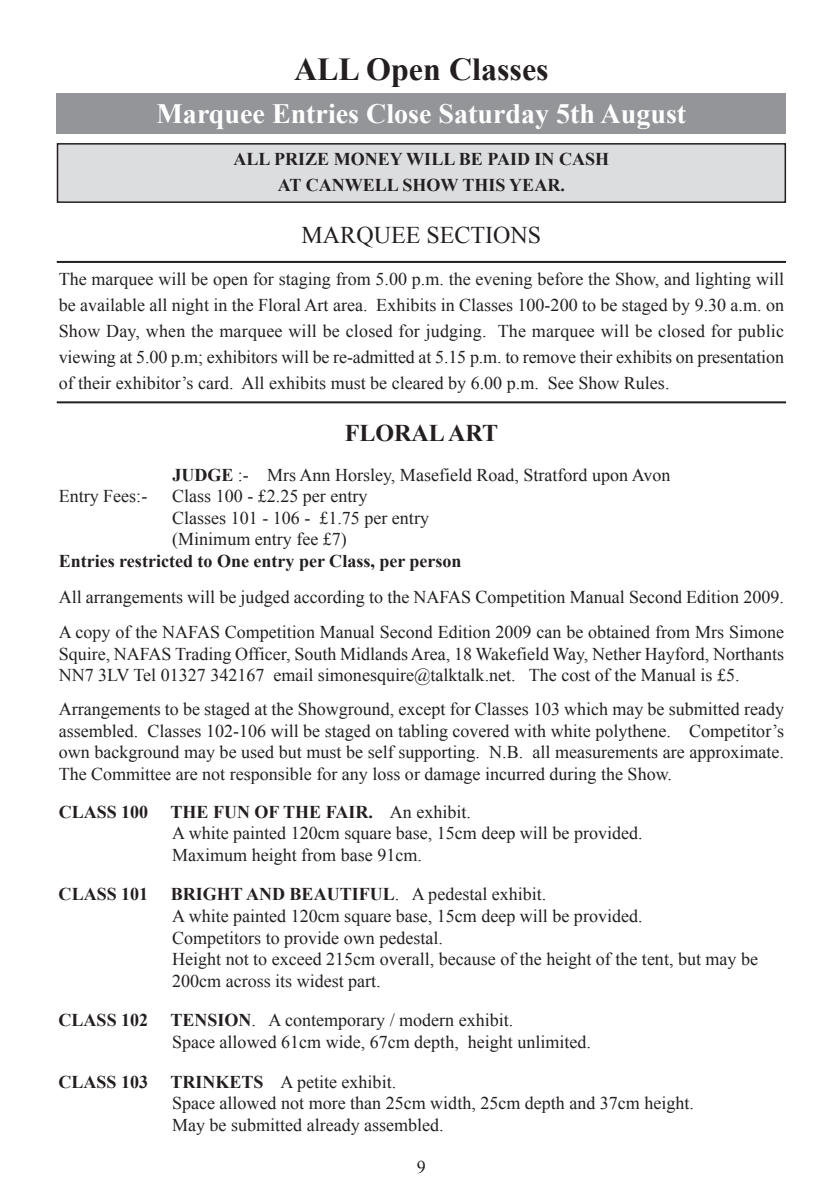
<style>
.page{position:relative;width:840px;height:1191px;background:#fff}
.page>*{position:absolute;margin:0;border:0;box-sizing:border-box;transform-origin:0 0}
.t1{font:700 32px "Times New Roman";color:#231f20}
.t2{font:700 28px "Times New Roman";color:#fff}
.t3{font:24px "Times New Roman";color:#231f20}
.t4{font:700 24px "Times New Roman";color:#231f20}
.t5{font:18px/21.6px "Times New Roman";color:#231f20}
.t6{font:700 18px/26px "Times New Roman";color:#231f20;text-align:center}
.s1{font-weight:700}
</style>
<div class="page">
<div style="left:57px;top:144px;width:727px;height:58px;background:#dcdddf"></div>
<div style="left:57px;top:143px;width:728px;height:60px;border:2px solid #231f20"></div>
<div style="left:57px;top:93px;width:728px;height:41px;background:#939598"></div>
<hr style="left:57px;top:261px;width:728px;height:2px;background:#231f20">
<hr style="left:57px;top:401px;width:728px;height:2px;background:#231f20">
<h1 class="t1" style="left:294px;top:52px;width:256px">ALL Open Classes</h1>
<h2 class="t2" style="left:156px;top:98px;width:531px">Marquee Entries Close Saturday 5th August</h2>
<p class="t6" style="left:233px;top:146px;width:377px">ALL PRIZE MONEY WILL BE PAID IN CASH<br>AT CANWELL SHOW THIS YEAR.</p>
<h3 class="t3" style="left:301px;top:222px;width:241px">MARQUEE SECTIONS</h3>
<p class="t5" style="left:59px;top:266px;width:726px;line-height:26px;text-align:justify">The marquee will be open for staging from 5.00 p.m. the evening before the Show, and lighting will be available all night in the Floral Art area. Exhibits in Classes 100-200 to be staged by 9.30 a.m. on Show Day, when the marquee will be closed for judging. The marquee will be closed for public viewing at 5.00 p.m; exhibitors will be re-admitted at 5.15 p.m. to remove their exhibits on presentation of their exhibitor’s card. All exhibits must be cleared by 6.00 p.m. See Show Rules.</p>
<h3 class="t4" style="left:344px;top:419px;width:155px">FLORALART</h3>
<p class="t5" style="left:172px;top:464px;width:499px"><span class="s1">JUDGE</span> :- Mrs Ann Horsley, Masefield Road, Stratford upon Avon</p>
<p class="t5" style="left:59px;top:485px;width:90px">Entry Fees:-</p>
<p class="t5" style="left:172px;top:485px;width:258px">Class 100 - £2.25 per entry<br>Classes 101 - 106 - £1.75 per entry (Minimum entry fee £7)</p>
<p class="t6" style="left:59px;top:548px;width:404px">Entries restricted to One entry per Class, per person</p>
<p class="t5" style="left:59px;top:579px;width:726px;line-height:35.6px">All arrangements will be judged according to the NAFAS Competition Manual Second Edition 2009.<br>A copy of the NAFAS Competition Manual Second Edition 2009 can be obtained from Mrs Simone</p>
<p class="t5" style="left:59px;top:643px;width:726px">Squire, NAFAS Trading Officer, South Midlands Area, 18 Wakefield Way, Nether Hayford, Northants<br>NN7 3LV Tel 01327 342167 email simonesquire@talktalk.net. The cost of the Manual is £5.</p>
<p class="t5" style="left:59px;top:698px;width:726px;text-align:justify">Arrangements to be staged at the Showground, except for Classes 103 which may be submitted ready assembled. Classes 102-106 will be staged on tabling covered with white polythene. Competitor’s own background may be used but must be self supporting. N.B. all measurements are approximate.<br>The Committee are not responsible for any loss or damage incurred during the Show.</p>
<p class="t5" style="left:172px;top:800px;width:471px;text-indent:-113px"><span class="s1">CLASS 100 THE FUN OF THE FAIR.</span> An exhibit.<br>A white painted 120cm square base, 15cm deep will be provided.<br>Maximum height from base 91cm.</p>
<p class="t6" style="left:59px;top:881px;width:91px">CLASS 101</p>
<p class="t5" style="left:171px;top:883px;width:588px"><span class="s1">BRIGHT AND BEAUTIFUL</span>. A pedestal exhibit.<br>A white painted 120cm square base, 15cm deep will be provided.<br>Competitors to provide own pedestal.<br>Height not to exceed 215cm overall, because of the height of the tent, but may be 200cm across its widest part.</p>
<p class="t5" style="left:172px;top:1009px;width:420px;text-indent:-113px"><span class="s1">CLASS 102 TENSION</span>. A contemporary / modern exhibit.<br>Space allowed 61cm wide, 67cm depth, height unlimited.</p>
<p class="t5" style="left:172px;top:1070px;width:523px;text-indent:-113px"><span class="s1">CLASS 103 TRINKETS</span> A petite exhibit.<br>Space allowed not more than 25cm width, 25cm depth and 37cm height.<br>May be submitted already assembled.</p>
<p class="t5" style="left:416px;top:1156px;width:10px">9</p>
</div>
